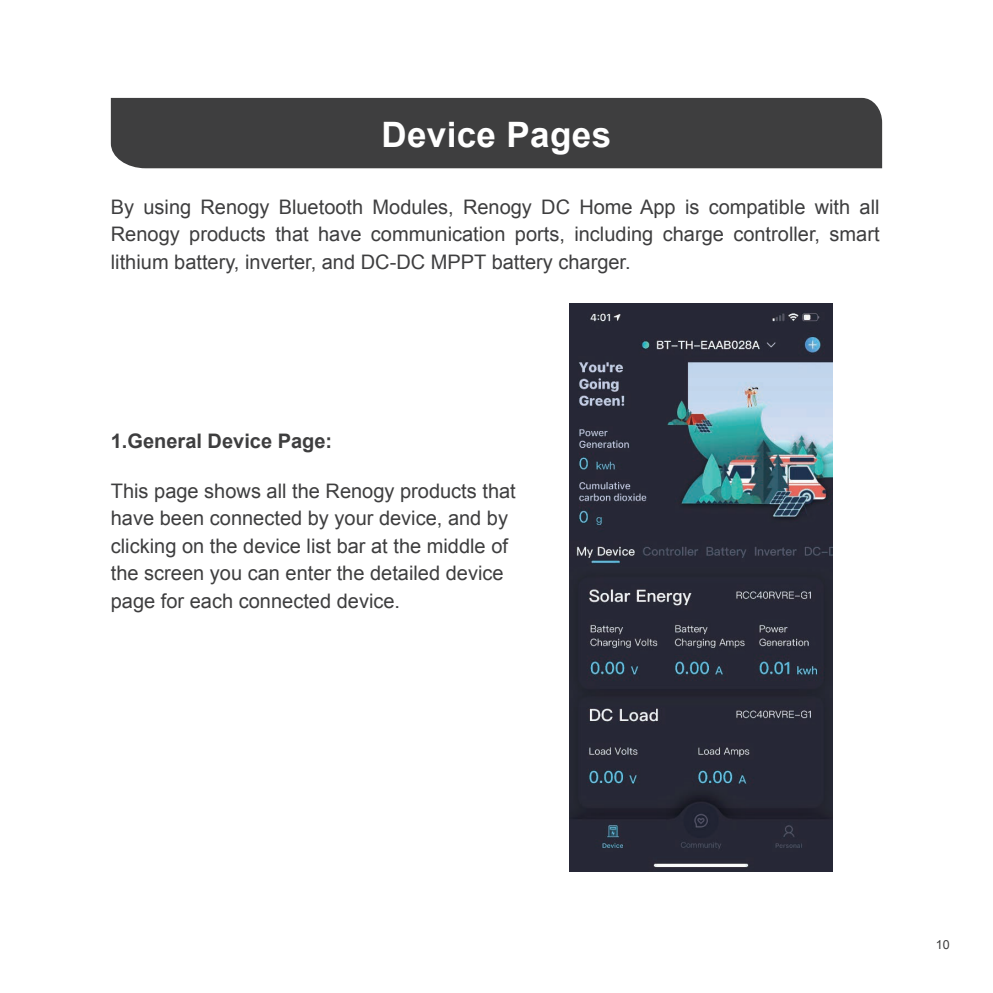
<style>
.page{position:relative;width:993px;height:993px;background:#fff}
.page>*{position:absolute;margin:0;border:0;box-sizing:border-box;transform-origin:0 0}
.t1{font:700 35px "Arial";letter-spacing:.01em;color:#fff}
.t2{font:20px/27.5px "Arial";color:#3e3e3f;text-align:justify}
.t3{font:700 20px "Arial";color:#3e3e3f}
.t4{font:12.5px "Arial";color:#3e3e3f}
</style>
<div class="page">
<div style="left:111px;top:98px;width:770px;height:70px;background:#3e3e3f"></div>
<img style="left:569px;top:303px;width:263px;height:567px">
<h1 class="t1" style="left:381px;top:111px;width:231px">Device Pages</h1>
<p class="t2" style="left:111px;top:193px;width:770px">By using Renogy Bluetooth Modules, Renogy DC Home App is compatible with all Renogy products that have communication ports, including charge controller, smart lithium battery, inverter, and DC-DC MPPT battery charger.</p>
<p class="t3" style="left:111px;top:428px;width:223px">1.General Device Page:</p>
<p class="t2" style="left:111px;top:477px;width:406px;text-align:left">This page shows all the Renogy products that have been connected by your device, and by clicking on the device list bar at the middle of the screen you can enter the detailed device page for each connected device.</p>
<p class="t4" style="left:935px;top:936px;width:15px">10</p>
</div>
